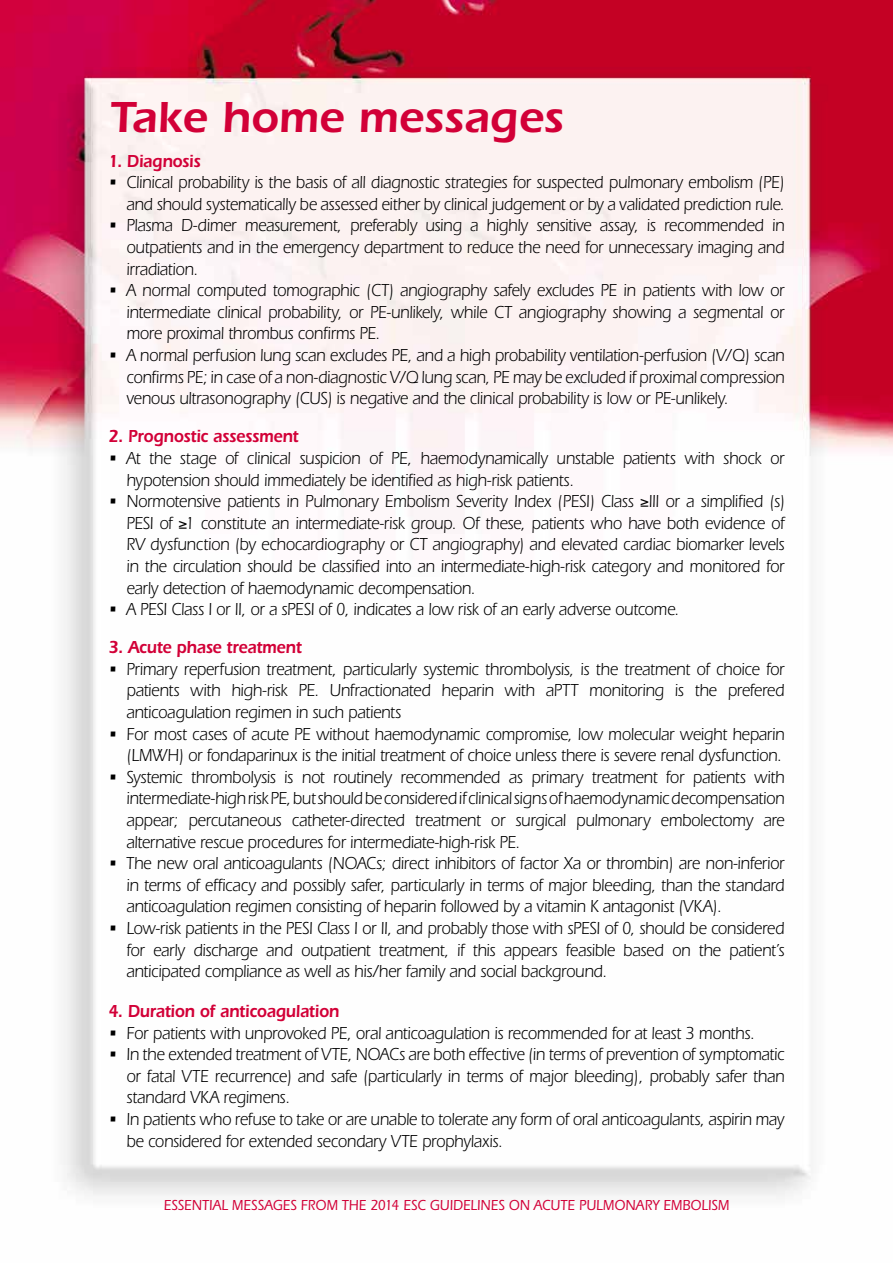
<style>
.page{position:relative;width:893px;height:1263px;background:#fff}
.page>*{position:absolute;margin:0;border:0;box-sizing:border-box;transform-origin:0 0}
.t1{font:600 45px "Itc Eras";color:#d20037}
.t2{font:18px/21.6px "Itc Eras";letter-spacing:-.015em;color:#000;text-align:justify;scale:.9 1}
.t3{font:600 18px "Itc Eras";letter-spacing:-.015em;color:#d20037;scale:.9 1}
.t4{font:500 15px "Itc Eras";letter-spacing:.005em;color:#d20037;scale:.9 1}
</style>
<div class="page">
<img style="left:0;top:0;width:893px;height:1197px">
<h1 class="t1" style="left:111px;top:91px;width:455px">Take home messages</h1>
<p class="t3" style="left:108px;top:150px;width:104px">1. Diagnosis</p>
<p class="t2" style="left:108px;top:172px;width:753px;text-align:right">• Clinical probability is the basis of all diagnostic strategies for suspected pulmonary embolism (PE) and should systematically be assessed either by clinical judgement or by a validated prediction rule.</p>
<p class="t2" style="left:126px;top:215px;width:733px;text-indent:-18px">• Plasma D-dimer measurement, preferably using a highly sensitive assay, is recommended in outpatients and in the emergency department to reduce the need for unnecessary imaging and irradiation.</p>
<p class="t2" style="left:126px;top:280px;width:733px;text-indent:-18px">• A normal computed tomographic (CT) angiography safely excludes PE in patients with low or intermediate clinical probability, or PE-unlikely, while CT angiography showing a segmental or more proximal thrombus confirms PE.</p>
<p class="t2" style="left:126px;top:345px;width:733px;text-indent:-18px">• A normal perfusion lung scan excludes PE, and a high probability ventilation-perfusion (V/Q) scan confirms PE; in case of a non-diagnostic V/Q lung scan, PE may be excluded if proximal compression venous ultrasonography (CUS) is negative and the clinical probability is low or PE-unlikely.</p>
<p class="t3" style="left:108px;top:426px;width:213px">2. Prognostic assessment</p>
<p class="t2" style="left:126px;top:447px;width:733px;text-indent:-18px">• At the stage of clinical suspicion of PE, haemodynamically unstable patients with shock or hypotension should immediately be identified as high-risk patients.</p>
<p class="t2" style="left:126px;top:491px;width:733px;text-indent:-18px">• Normotensive patients in Pulmonary Embolism Severity Index (PESI) Class ≥III or a simplified (s)<br>PESI of ≥1 constitute an intermediate-risk group. Of these, patients who have both evidence of RV dysfunction (by echocardiography or CT angiography) and elevated cardiac biomarker levels in the circulation should be classified into an intermediate-high-risk category and monitored for early detection of haemodynamic decompensation.</p>
<p class="t2" style="left:108px;top:599px;width:636px">• A PESI Class I or II, or a sPESI of 0, indicates a low risk of an early adverse outcome.</p>
<p class="t3" style="left:108px;top:637px;width:216px">3. Acute phase treatment</p>
<p class="t2" style="left:126px;top:658px;width:733px;text-indent:-18px">• Primary reperfusion treatment, particularly systemic thrombolysis, is the treatment of choice for patients with high-risk PE. Unfractionated heparin with aPTT monitoring is the prefered anticoagulation regimen in such patients</p>
<p class="t2" style="left:108px;top:723px;width:753px;text-align:right">• For most cases of acute PE without haemodynamic compromise, low molecular weight heparin (LMWH) or fondaparinux is the initial treatment of choice unless there is severe renal dysfunction.</p>
<p class="t2" style="left:126px;top:766px;width:733px;text-indent:-18px">• Systemic thrombolysis is not routinely recommended as primary treatment for patients with intermediate-high risk PE, but should be considered if clinical signs of haemodynamic decompensation appear; percutaneous catheter-directed treatment or surgical pulmonary embolectomy are alternative rescue procedures for intermediate-high-risk PE.</p>
<p class="t2" style="left:126px;top:853px;width:733px;text-indent:-18px">• The new oral anticoagulants (NOACs; direct inhibitors of factor Xa or thrombin) are non-inferior in terms of efficacy and possibly safer, particularly in terms of major bleeding, than the standard anticoagulation regimen consisting of heparin followed by a vitamin K antagonist (VKA).</p>
<p class="t2" style="left:126px;top:918px;width:733px;text-indent:-18px">• Low-risk patients in the PESI Class I or II, and probably those with sPESI of 0, should be considered for early discharge and outpatient treatment, if this appears feasible based on the patient’s anticipated compliance as well as his/her family and social background.</p>
<p class="t3" style="left:108px;top:1000px;width:258px">4. Duration of anticoagulation</p>
<p class="t2" style="left:108px;top:1022px;width:719px">• For patients with unprovoked PE, oral anticoagulation is recommended for at least 3 months.</p>
<p class="t2" style="left:126px;top:1044px;width:733px;text-indent:-18px">• In the extended treatment of VTE, NOACs are both effective (in terms of prevention of symptomatic or fatal VTE recurrence) and safe (particularly in terms of major bleeding), probably safer than standard VKA regimens.</p>
<p class="t2" style="left:126px;top:1108px;width:733px;text-indent:-18px">• In patients who refuse to take or are unable to tolerate any form of oral anticoagulants, aspirin may be considered for extended secondary VTE prophylaxis.</p>
<p class="t4" style="left:164px;top:1197px;width:630px">ESSENTIAL MESSAGES FROM THE 2014 ESC GUIDELINES ON ACUTE PULMONARY EMBOLISM</p>
</div>
